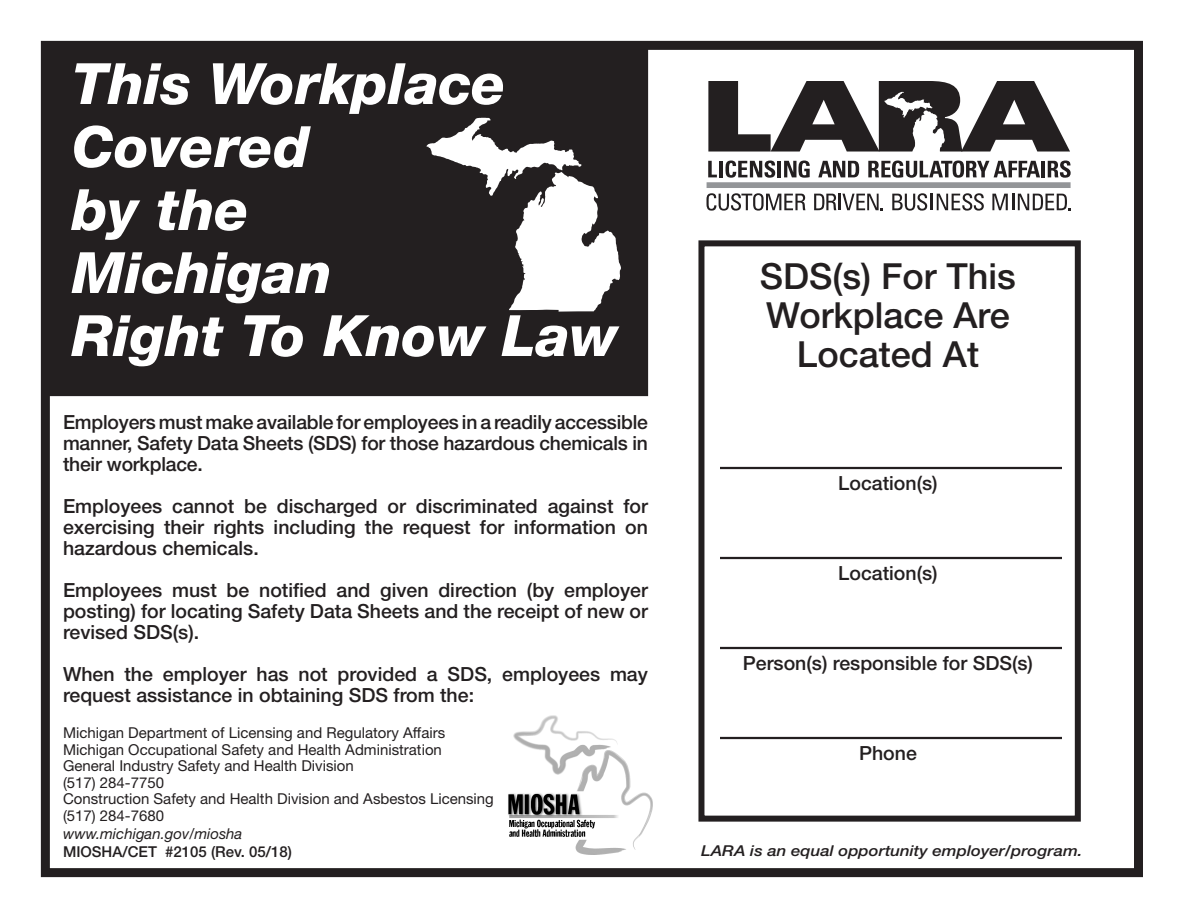
<style>
.page{position:relative;width:1188px;height:918px;background:#fff}
.page>*{position:absolute;margin:0;border:0;box-sizing:border-box;transform-origin:0 0}
._3_Title{font:italic 800 57px "Helvetica Neue";color:#fff}
._3_Title-2{font:500 36px "Helvetica Neue";color:#231f20}
._5_Regular_Body{font:500 19.5px/21px "Helvetica Neue";color:#231f20;text-align:justify}
._3_Title-3{font:500 19.5px "Helvetica Neue";color:#231f20}
._5_Regular_Body-2{font:15px "Helvetica Neue";color:#231f20}
._7_Headers{font:italic 500 15px "Helvetica Neue";color:#231f20;scale:1.12 1}
._5_Regular_Body-3{font:500 15px "Helvetica Neue";color:#231f20}
._5_Regular_Body-4{font:italic 15px "Helvetica Neue";color:#231f20}
</style>
<div class="page">
<svg style="left:378px;top:264px;width:453px;height:476px"></svg>
<div style="left:41px;top:41px;width:1102px;height:836px;border:9px solid #231f20"></div>
<div style="left:45px;top:45px;width:603px;height:351px;background:#231f20"></div>
<svg style="left:427px;top:118px;width:194px;height:194px"></svg>
<img style="left:503px;top:715px;width:150px;height:139px">
<svg style="left:708px;top:81px;width:362px;height:71px"></svg>
<svg style="left:708px;top:161px;width:9px;height:16px"></svg>
<hr style="left:720px;top:161px;width:3px;height:16px;background:#231f20">
<svg style="left:726px;top:161px;width:49px;height:17px"></svg>
<hr style="left:777px;top:161px;width:4px;height:16px;background:#231f20">
<svg style="left:784px;top:161px;width:26px;height:17px"></svg>
<svg style="left:818px;top:161px;width:42px;height:16px"></svg>
<svg style="left:868px;top:161px;width:172px;height:17px"></svg>
<hr style="left:1041px;top:161px;width:4px;height:16px;background:#231f20">
<svg style="left:1048px;top:161px;width:23px;height:17px"></svg>
<svg style="left:707px;top:193px;width:98px;height:18px"></svg>
<svg style="left:814px;top:194px;width:69px;height:16px"></svg>
<svg style="left:892px;top:193px;width:92px;height:18px"></svg>
<svg style="left:992px;top:194px;width:78px;height:16px"></svg>
<div style="left:707px;top:182px;width:364px;height:6px;background:#939598"></div>
<div style="left:698px;top:240px;width:383px;height:582px;border:6px solid #231f20"></div>
<hr style="left:720px;top:467px;width:342px;height:2px;background:#231f20">
<hr style="left:720px;top:557px;width:342px;height:2px;background:#231f20">
<hr style="left:720px;top:647px;width:342px;height:2px;background:#231f20">
<hr style="left:720px;top:737px;width:342px;height:2px;background:#231f20">
<p class="_3_Title" style="left:72px;top:50px;width:436px">This Workplace</p>
<p class="_3_Title" style="left:72px;top:113px;width:239px">Covered</p>
<p class="_3_Title" style="left:72px;top:176px;width:179px">by the</p>
<p class="_3_Title" style="left:72px;top:239px;width:261px">Michigan</p>
<p class="_3_Title" style="left:72px;top:302px;width:547px">Right To Know Law</p>
<p class="_5_Regular_Body" style="left:63px;top:412px;width:587px">Employers must make available for employees in a readily accessible manner, Safety Data Sheets (SDS) for those hazardous chemicals in their workplace.</p>
<p class="_5_Regular_Body" style="left:63px;top:496px;width:587px">Employees cannot be discharged or discriminated against for exercising their rights including the request for information on hazardous chemicals.</p>
<p class="_5_Regular_Body" style="left:63px;top:580px;width:587px">Employees must be notified and given direction (by employer posting) for locating Safety Data Sheets and the receipt of new or revised SDS(s).</p>
<p class="_5_Regular_Body" style="left:63px;top:664px;width:586px">When the employer has not provided a SDS, employees may request assistance in obtaining SDS from the:</p>
<p class="_5_Regular_Body-2" style="left:63px;top:724px;width:384px">Michigan Department of Licensing and Regulatory Affairs</p>
<p class="_5_Regular_Body-2" style="left:63px;top:740px;width:380px">Michigan Occupational Safety and Health Administration</p>
<p class="_5_Regular_Body-2" style="left:63px;top:757px;width:292px">General Industry Safety and Health Division</p>
<p class="_5_Regular_Body-2" style="left:63px;top:773px;width:103px">(517) 284-7750</p>
<p class="_5_Regular_Body-2" style="left:63px;top:790px;width:432px">Construction Safety and Health Division and Asbestos Licensing</p>
<p class="_5_Regular_Body-2" style="left:63px;top:806px;width:103px">(517) 284-7680</p>
<p class="_5_Regular_Body-4" style="left:63px;top:824px;width:181px">www.michigan.gov/miosha</p>
<p class="_5_Regular_Body-3" style="left:63px;top:842px;width:231px">MIOSHA/CET #2105 (Rev. 05/18)</p>
<p class="_3_Title-2" style="left:760px;top:255px;width:258px">SDS(s) For This</p>
<p class="_3_Title-2" style="left:766px;top:294px;width:245px">Workplace Are</p>
<p class="_3_Title-2" style="left:797px;top:333px;width:184px">Located At</p>
<p class="_3_Title-3" style="left:838px;top:471px;width:101px">Location(s)</p>
<p class="_3_Title-3" style="left:838px;top:561px;width:101px">Location(s)</p>
<p class="_3_Title-3" style="left:743px;top:651px;width:292px">Person(s) responsible for SDS(s)</p>
<p class="_3_Title-3" style="left:859px;top:741px;width:59px">Phone</p>
<p class="_7_Headers" style="left:701px;top:842px;width:342px">LARA is an equal opportunity employer/program.</p>
</div>
